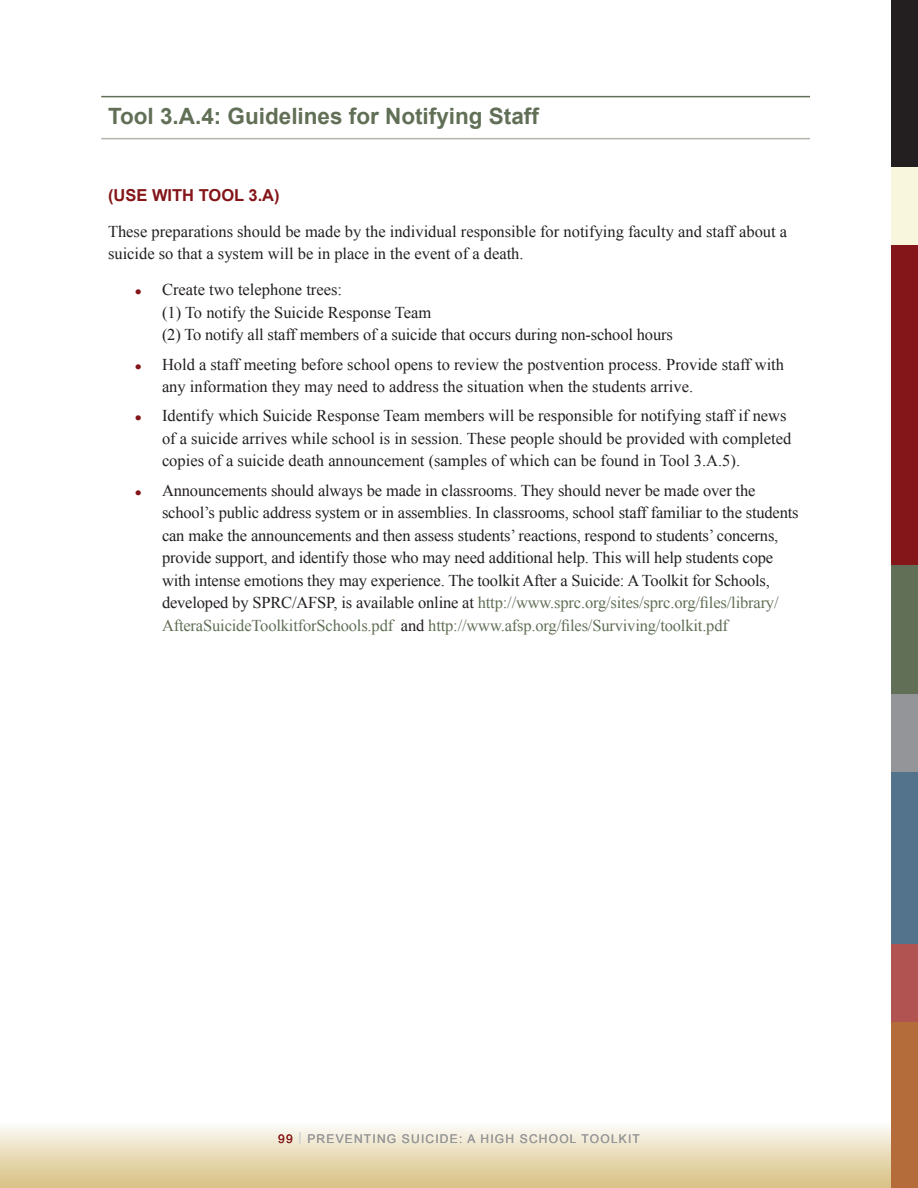
<style>
.page{position:relative;width:918px;height:1188px;background:#fff}
.page>*{position:absolute;margin:0;border:0;box-sizing:border-box;transform-origin:0 0}
.H4_tools{font:700 22.5px "Arial";color:#616f56}
.ul_li{font:16.5px/22.5px "Times New Roman";letter-spacing:-.01em;color:#231f20}
.Body{font:16.5px/22.5px "Times New Roman";color:#231f20}
.H3_ToBeUsedWithTool{font:700 16.5px "Arial";color:#841519}
.t1{font:12px "Arial";letter-spacing:.1em;color:#939598}
.s1{font-family:"Arial";font-weight:700;font-size:18px;color:#841519}
.s2{color:#616f56}
.s3{color:#841519}
.s4{color:#d1d2d4}
</style>
<div class="page">
<div style="left:0;top:1122px;width:918px;height:66px;background:linear-gradient(to bottom,#fcfbf8,#d7c081)"></div>
<div style="left:891px;top:1022px;width:27px;height:166px;background:#b46c3a"></div>
<div style="left:891px;top:943px;width:27px;height:79px;background:#b15451"></div>
<div style="left:891px;top:772px;width:27px;height:171px;background:#53738d"></div>
<div style="left:891px;top:694px;width:27px;height:78px;background:#939598"></div>
<div style="left:891px;top:565px;width:27px;height:129px;background:#616f56"></div>
<div style="left:891px;top:245px;width:27px;height:320px;background:#841519"></div>
<div style="left:891px;top:166px;width:27px;height:79px;background:#f9f6de"></div>
<div style="left:891px;top:0;width:27px;height:166px;background:#231f20"></div>
<hr style="left:101px;top:96px;width:709px;height:1px;background:#616f56">
<hr style="left:101px;top:138px;width:709px;height:1px;background:#b2b5a9">
<h4 class="H4_tools" style="left:108px;top:102px;width:432px">Tool 3.A.4: Guidelines for Notifying Staff</h4>
<h3 class="H3_ToBeUsedWithTool" style="left:108px;top:184px;width:173px">(USE WITH TOOL 3.A)</h3>
<p class="Body" style="left:108px;top:220px;width:681px">These preparations should be made by the individual responsible for notifying faculty and staff about a suicide so that a system will be in place in the event of a death.</p>
<p class="ul_li" style="left:162px;top:278px;width:512px;text-indent:-27px"><span class="s1">•</span> Create two telephone trees:<br>(1) To notify the Suicide Response Team<br>(2) To notify all staff members of a suicide that occurs during non-school hours</p>
<p class="ul_li" style="left:162px;top:353px;width:624px;text-indent:-27px"><span class="s1">•</span> Hold a staff meeting before school opens to review the postvention process. Provide staff with any information they may need to address the situation when the students arrive.</p>
<p class="ul_li" style="left:162px;top:404px;width:631px;text-indent:-27px"><span class="s1">•</span> Identify which Suicide Response Team members will be responsible for notifying staff if news of a suicide arrives while school is in session. These people should be provided with completed copies of a suicide death announcement (samples of which can be found in Tool 3.A.5).</p>
<p class="ul_li" style="left:162px;top:479px;width:638px;text-indent:-27px"><span class="s1">•</span> Announcements should always be made in classrooms. They should never be made over the school’s public address system or in assemblies. In classrooms, school staff familiar to the students can make the announcements and then assess students’ reactions, respond to students’ concerns, provide support, and identify those who may need additional help. This will help students cope with intense emotions they may experience. The toolkit After a Suicide: A Toolkit for Schools, developed by SPRC/AFSP, is available online at <span class="s2">http://www.sprc.org/sites/sprc.org/files/library/ AfteraSuicideToolkitforSchools.pdf</span> and <span class="s2">http://www.afsp.org/files/Surviving/toolkit.pdf</span></p>
<p class="t1" style="left:278px;top:1131px;width:363px"><span class="s3">99</span> <span class="s4">|</span> PREVENTING SUICIDE: A HIGH SCHOOL TOOLKIT</p>
</div>
